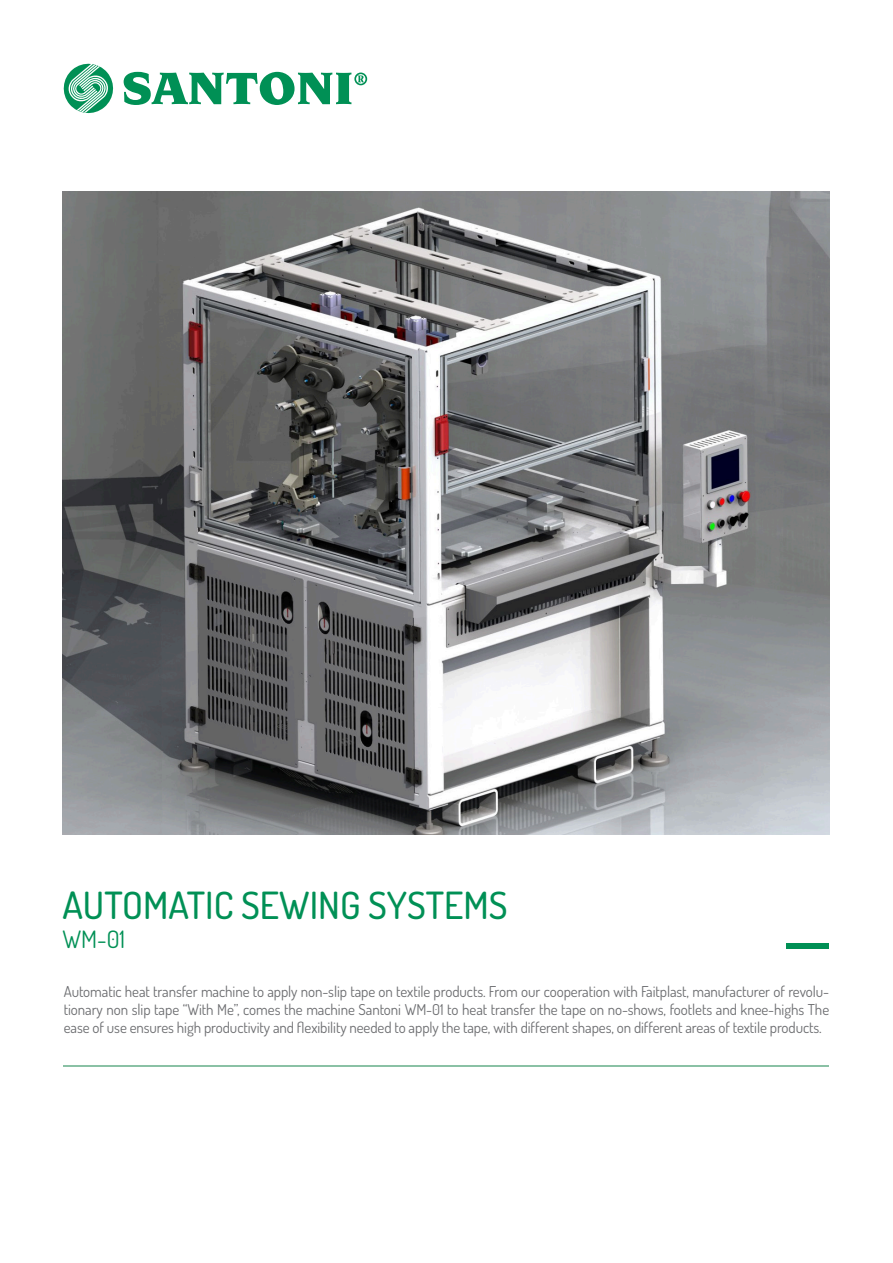
<style>
.page{position:relative;width:893px;height:1263px;background:#fff}
.page>*{position:absolute;margin:0;border:0;box-sizing:border-box;transform-origin:0 0}
.t1{font:500 37.5px "Dosis";color:#009055}
.t2{font:24px "Dosis";color:#009055}
.t3{font:15px/18px "Dosis";letter-spacing:-.005em;color:#6c6d70;text-align:justify}
</style>
<div class="page">
<img style="left:62px;top:191px;width:767px;height:644px">
<div style="left:786px;top:943px;width:42px;height:6px;background:#009055"></div>
<hr style="left:64px;top:1065px;width:765px;height:2px;background:#8ac1a5">
<svg style="left:63px;top:63px;width:51px;height:51px"></svg>
<svg style="left:124px;top:72px;width:243px;height:33px"></svg>
<p class="t1" style="left:62px;top:879px;width:447px">AUTOMATIC SEWING SYSTEMS</p>
<p class="t2" style="left:62px;top:922px;width:64px">WM-01</p>
<p class="t3" style="left:64px;top:981px;width:767px">Automatic heat transfer machine to apply non-slip tape on textile products. From our cooperation with Faitplast, manufacturer of revolu&shy;tionary non slip tape “With Me”, comes the machine Santoni WM-01 to heat transfer the tape on no-shows, footlets and knee-highs The ease of use ensures high productivity and flexibility needed to apply the tape, with different shapes, on different areas of textile products.</p>
</div>
